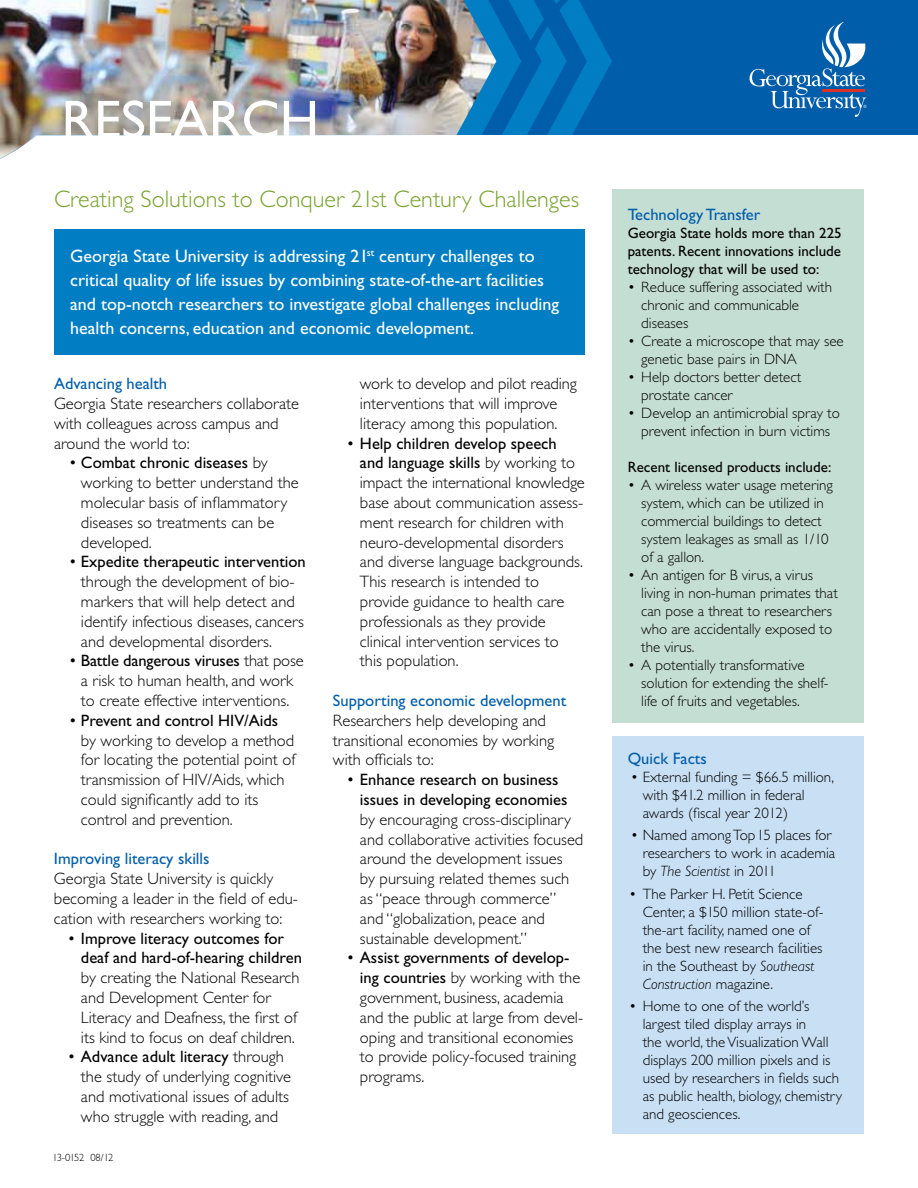
<style>
.page{position:relative;width:918px;height:1188px;background:#fff}
.page>*{position:absolute;margin:0;border:0;box-sizing:border-box;transform-origin:0 0}
.t1{font:54px "Gill Sans";color:#fff}
.t2{font:300 24px "Gill Sans";color:#78a22f}
.t3{font:18px/24px "Gill Sans";color:#fff}
.t4{font:300 16.5px/19.8px "Gill Sans";color:#000}
.t5{font:16.5px/19.8px "Gill Sans";color:#000}
.t6{font:16.5px "Gill Sans";color:#005daa}
.t7{font:300 15px/18px "Gill Sans";color:#000}
.t8{font:15px/18px "Gill Sans";color:#000;text-align:justify}
.t9{font:300 10.5px "Gill Sans";letter-spacing:-.075em;color:#000}
.s1{font-weight:400}
.s2{font-weight:300}
.s3{font-style:italic}
</style>
<div class="page">
<div style="left:54px;top:230px;width:531px;height:125px;background:#007dc3"></div>
<div style="left:612px;top:737px;width:252px;height:397px;background:#c9e0f4"></div>
<div style="left:612px;top:0;width:306px;height:135px;background:#005daa"></div>
<svg style="left:750px;top:22px;width:117px;height:95px;background:#2874b5"></svg>
<img style="left:0;top:0;width:612px;height:159px">
<div style="left:612px;top:189px;width:252px;height:534px;background:#c5ded4"></div>
<h1 class="t1" style="left:62px;top:89px;width:259px">RESEARCH</h1>
<h2 class="t2" style="left:54px;top:185px;width:527px">Creating Solutions to Conquer 21st Century Challenges</h2>
<p class="t3" style="left:70px;top:244px;width:491px">Georgia State University is addressing 21<sup>st</sup> century challenges to critical quality of life issues by combining state-of-the-art facilities and top-notch researchers to investigate global challenges including health concerns, education and economic development.</p>
<p class="t6" style="left:54px;top:374px;width:115px">Advancing health</p>
<p class="t4" style="left:54px;top:394px;width:247px">Georgia State researchers collaborate with colleagues across campus and around the world to:</p>
<p class="t4" style="left:81px;top:453px;width:219px;text-indent:-12px">• <span class="s1">Combat chronic diseases</span> by working to better understand the molecular basis of inflammatory diseases so treatments can be developed.</p>
<p class="t4" style="left:81px;top:552px;width:226px;text-indent:-12px">• <span class="s1">Expedite therapeutic intervention </span>through the development of bio&shy;markers that will help detect and identify infectious diseases, cancers and developmental disorders.</p>
<p class="t4" style="left:69px;top:651px;width:236px;text-align:center">• <span class="s1">Battle dangerous viruses</span> that pose a risk to human health, and work<br>to create effective interventions.</p>
<p class="t4" style="left:81px;top:710px;width:216px;text-indent:-12px">• <span class="s1">Prevent and control HIV/Aids </span>by working to develop a method for locating the potential point of transmission of HIV/Aids, which could significantly add to its control and prevention.</p>
<p class="t6" style="left:54px;top:849px;width:157px">Improving literacy skills</p>
<p class="t4" style="left:54px;top:869px;width:246px">Georgia State University is quickly becoming a leader in the field of edu&shy;cation with researchers working to:</p>
<p class="t5" style="left:81px;top:928px;width:222px;text-indent:-13px"><span class="s2">•</span> Improve literacy outcomes for deaf and hard-of-hearing children</p>
<p class="t4" style="left:81px;top:968px;width:220px">by creating the National Research and Development Center for<br>Literacy and Deafness, the first of its kind to focus on deaf children.</p>
<p class="t4" style="left:81px;top:1047px;width:211px;text-indent:-13px">• <span class="s1">Advance adult literacy</span> through the study of underlying cognitive and motivational issues of adults who struggle with reading, and</p>
<p class="t9" style="left:52px;top:1152px;width:63px">13-0152 08/12</p>
<p class="t4" style="left:360px;top:374px;width:218px">work to develop and pilot reading interventions that will improve literacy among this population.</p>
<p class="t4" style="left:360px;top:433px;width:226px;text-indent:-13px">• <span class="s1">Help children develop speech<br>and language skills</span> by working to impact the international knowledge base about communication assess&shy;ment research for children with neuro-developmental disorders and diverse language backgrounds.<br>This research is intended to provide guidance to health care professionals as they provide clinical intervention services to this population.</p>
<p class="t6" style="left:333px;top:691px;width:235px">Supporting economic development</p>
<p class="t4" style="left:333px;top:710px;width:223px">Researchers help developing and transitional economies by working with officials to:</p>
<p class="t5" style="left:360px;top:770px;width:209px;text-indent:-13px"><span class="s2">•</span> Enhance research on business issues in developing economies</p>
<p class="t4" style="left:360px;top:809px;width:225px">by encouraging cross-disciplinary and collaborative activities focused around the development issues<br>by pursuing related themes such as “peace through commerce” and “globalization, peace and sustainable development.”</p>
<p class="t4" style="left:360px;top:948px;width:225px;text-indent:-13px">• <span class="s1">Assist governments of develop&shy;ing countries</span> by working with the government, business, academia and the public at large from devel&shy;oping and transitional economies to provide policy-focused training programs.</p>
<p class="t6" style="left:628px;top:205px;width:134px">Technology Transfer</p>
<p class="t8" style="left:628px;top:224px;width:215px">Georgia State holds more than 225 patents. Recent innovations include technology that will be used to:</p>
<p class="t7" style="left:641px;top:278px;width:192px;text-indent:-14px">• Reduce suffering associated with chronic and communicable diseases</p>
<p class="t7" style="left:641px;top:332px;width:204px;text-indent:-14px">• Create a microscope that may see genetic base pairs in DNA</p>
<p class="t7" style="left:641px;top:368px;width:161px;text-indent:-14px">• Help doctors better detect prostate cancer</p>
<p class="t7" style="left:628px;top:404px;width:214px;text-align:center">• Develop an antimicrobial spray to prevent infection in burn victims</p>
<p class="t8" style="left:628px;top:458px;width:205px">Recent licensed products include:</p>
<p class="t7" style="left:641px;top:476px;width:193px;text-indent:-14px">• A wireless water usage metering system, which can be utilized in commercial buildings to detect system leakages as small as 1/10 of a gallon.</p>
<p class="t7" style="left:641px;top:566px;width:198px;text-indent:-14px">• An antigen for B virus, a virus living in non-human primates that can pose a threat to researchers who are accidentally exposed to the virus.</p>
<p class="t7" style="left:641px;top:656px;width:189px;text-indent:-14px">• A potentially transformative solution for extending the shelf&shy;life of fruits and vegetables.</p>
<p class="t6" style="left:628px;top:749px;width:81px">Quick Facts</p>
<p class="t7" style="left:643px;top:768px;width:193px;text-indent:-12px">• External funding = $66.5 million, with $41.2 million in federal awards (fiscal year 2012)</p>
<p class="t7" style="left:643px;top:826px;width:194px;text-indent:-12px">• Named amongTop15 places for researchers to work in academia by <span class="s3">The Scientist</span> in 2011</p>
<p class="t7" style="left:643px;top:885px;width:182px;text-indent:-14px">• The Parker H. Petit Science<br>Center, a $150 million state-of&shy;the-art facility, named one of the best new research facilities in the Southeast by <span class="s3">Southeast<br>Construction</span> magazine.</p>
<p class="t7" style="left:643px;top:997px;width:201px;text-indent:-14px">• Home to one of the world’s largest tiled display arrays in<br>the world, theVisualization Wall displays 200 million pixels and is used by researchers in fields such as public health, biology, chemistry and geosciences.</p>
</div>
